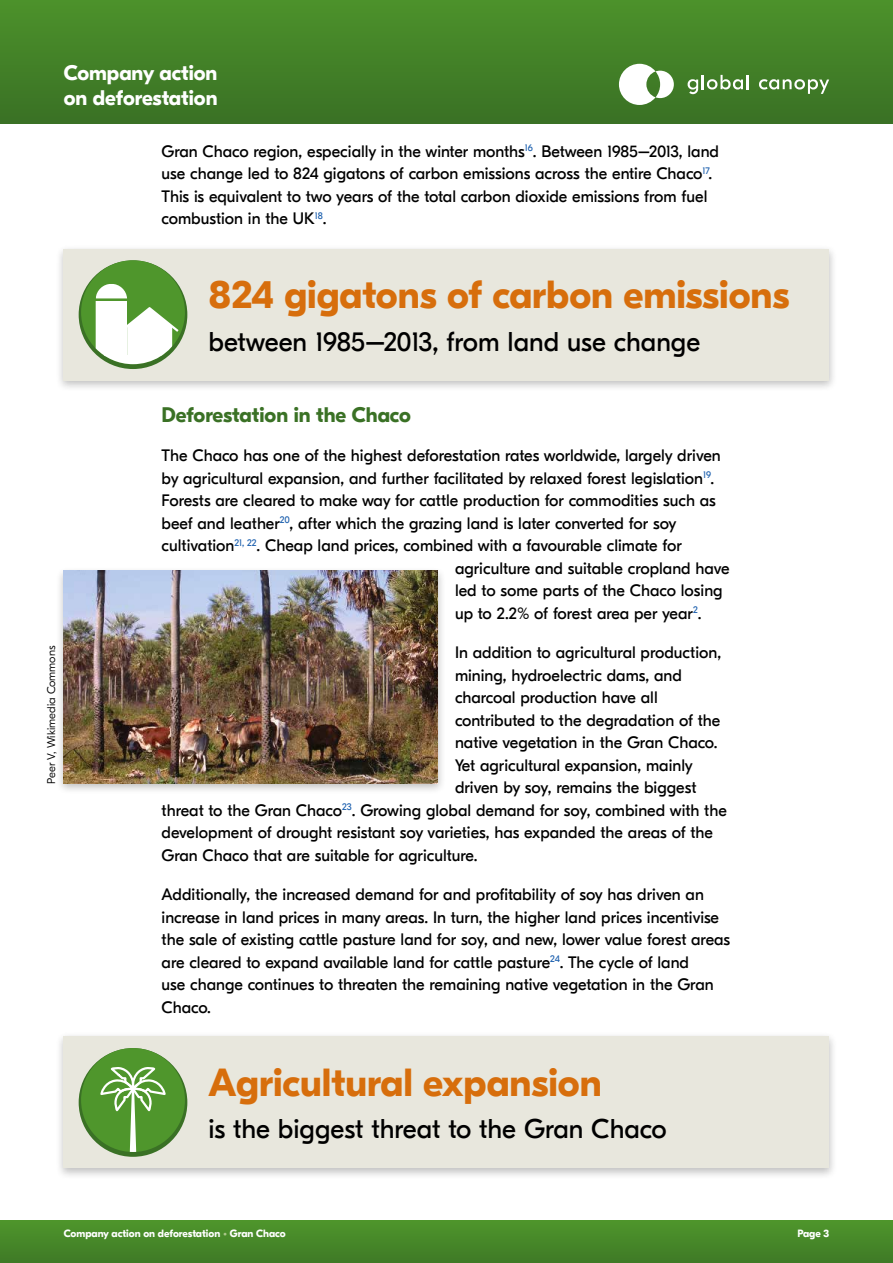
<style>
.page{position:relative;width:893px;height:1263px;background:#fff}
.page>*{position:absolute;margin:0;border:0;box-sizing:border-box;transform-origin:0 0}
.t1{font:700 39px "GT Eesti Pro Display";color:#d76e0c}
.t2{font:27px "GT Eesti Pro Display";color:#000}
.t3{font:700 21px/25.5px "GT Eesti Pro Display";color:#fff}
.t4{font:700 21px "GT Eesti Pro Display";color:#3a7125}
.t5{font:16.5px/22.5px "GT Eesti Pro Display";color:#000}
.t6{font:300 11.25px "GT Eesti Pro Display";color:#000}
.t7{font:700 10.5px "GT Eesti Pro Display";color:#fff}
.s1{color:#abc78a}
</style>
<div class="page">
<div style="left:0;top:0;width:893px;height:123px;background:linear-gradient(to bottom,#4c922b,#3a7125)"></div>
<div style="left:0;top:1220px;width:893px;height:43px;background:linear-gradient(to right,#478829,#478829)"></div>
<svg style="left:619px;top:64px;width:55px;height:41px"></svg>
<svg style="left:759px;top:79px;width:70px;height:15px"></svg>
<svg style="left:688px;top:75px;width:61px;height:19px"></svg>
<div style="left:56px;top:566px;width:390px;height:229px;background:#000;opacity:.25"></div>
<img style="left:64px;top:571px;width:374px;height:212px">
<div style="left:56px;top:1031px;width:781px;height:149px;background:#000;opacity:.25"></div>
<div style="left:64px;top:1036px;width:765px;height:132px;background:#e8e7dd"></div>
<div style="left:79px;top:1048px;width:108px;height:109px;background:#3a7125;border-radius:50%"></div>
<div style="left:81px;top:1048px;width:104px;height:104px;background:#4f962c;border-radius:50%"></div>
<svg style="left:100px;top:1067px;width:66px;height:85px"></svg>
<div style="left:56px;top:244px;width:781px;height:148px;background:#000;opacity:.25"></div>
<div style="left:64px;top:249px;width:765px;height:132px;background:#e8e7dd"></div>
<svg style="left:79px;top:260px;width:108px;height:109px"></svg>
<div style="left:81px;top:260px;width:104px;height:104px;background:#4f962c;border-radius:50%"></div>
<svg style="left:96px;top:284px;width:31px;height:14px"></svg>
<div style="left:96px;top:301px;width:31px;height:55px;background:#fff"></div>
<svg style="left:127px;top:307px;width:52px;height:49px"></svg>
<svg style="left:98px;top:356px;width:70px;height:8px"></svg>
<p class="t3" style="left:64px;top:60px;width:155px">Company action on deforestation</p>
<p class="t5" style="left:162px;top:140px;width:559px">Gran Chaco region, especially in the winter months<sup>16</sup>. Between 1985–2013, land use change led to 824 gigatons of carbon emissions across the entire Chaco<sup>17</sup>.<br>This is equivalent to two years of the total carbon dioxide emissions from fuel combustion in the UK<sup>18</sup>.</p>
<p class="t6" style="left:45px;top:783px;width:139px;rotate:-90deg">Peer V, Wikimedia Commons</p>
<h1 class="t1" style="left:209px;top:273px;width:582px">824 gigatons of carbon emissions</h1>
<h2 class="t2" style="left:209px;top:327px;width:493px">between 1985–2013, from land use change</h2>
<p class="t4" style="left:162px;top:403px;width:251px">Deforestation in the Chaco</p>
<p class="t5" style="left:162px;top:444px;width:561px">The Chaco has one of the highest deforestation rates worldwide, largely driven</p>
<p class="t5" style="left:162px;top:467px;width:554px">by agricultural expansion, and further facilitated by relaxed forest legislation<sup>19</sup>.</p>
<p class="t5" style="left:162px;top:489px;width:556px">Forests are cleared to make way for cattle production for commodities such as</p>
<p class="t5" style="left:162px;top:512px;width:516px">beef and leather<sup>20</sup>, after which the grazing land is later converted for soy</p>
<p class="t5" style="left:162px;top:534px;width:522px">cultivation<sup>21,</sup> <sup>22</sup>. Cheap land prices, combined with a favourable climate for</p>
<p class="t5" style="left:455px;top:557px;width:276px">agriculture and suitable cropland have</p>
<p class="t5" style="left:455px;top:579px;width:269px">led to some parts of the Chaco losing</p>
<p class="t5" style="left:455px;top:602px;width:248px">up to 2.2% of forest area per year<sup>2</sup>.</p>
<p class="t5" style="left:455px;top:641px;width:268px">In addition to agricultural production,</p>
<p class="t5" style="left:455px;top:664px;width:228px">mining, hydroelectric dams, and</p>
<p class="t5" style="left:455px;top:686px;width:204px">charcoal production have all</p>
<p class="t5" style="left:455px;top:709px;width:267px">contributed to the degradation of the</p>
<p class="t5" style="left:455px;top:732px;width:264px">native vegetation in the Gran Chaco.</p>
<p class="t5" style="left:455px;top:754px;width:239px">Yet agricultural expansion, mainly</p>
<p class="t5" style="left:455px;top:777px;width:243px">driven by soy, remains the biggest</p>
<p class="t5" style="left:162px;top:799px;width:567px">threat to the Gran Chaco<sup>23</sup>. Growing global demand for soy, combined with the</p>
<p class="t5" style="left:162px;top:821px;width:553px">development of drought resistant soy varieties, has expanded the areas of the</p>
<p class="t5" style="left:162px;top:844px;width:317px">Gran Chaco that are suitable for agriculture.</p>
<p class="t5" style="left:162px;top:883px;width:570px">Additionally, the increased demand for and profitability of soy has driven an increase in land prices in many areas. In turn, the higher land prices incentivise the sale of existing cattle pasture land for soy, and new, lower value forest areas are cleared to expand available land for cattle pasture<sup>24</sup>. The cycle of land<br>use change continues to threaten the remaining native vegetation in the Gran Chaco.</p>
<h1 class="t1" style="left:209px;top:1060px;width:395px">Agricultural expansion</h1>
<h2 class="t2" style="left:209px;top:1114px;width:460px">is the biggest threat to the Gran Chaco</h2>
<p class="t7" style="left:64px;top:1227px;width:223px">Company action on deforestation <span class="s1">•</span> Gran Chaco</p>
<p class="t7" style="left:797px;top:1227px;width:33px">Page 3</p>
</div>
